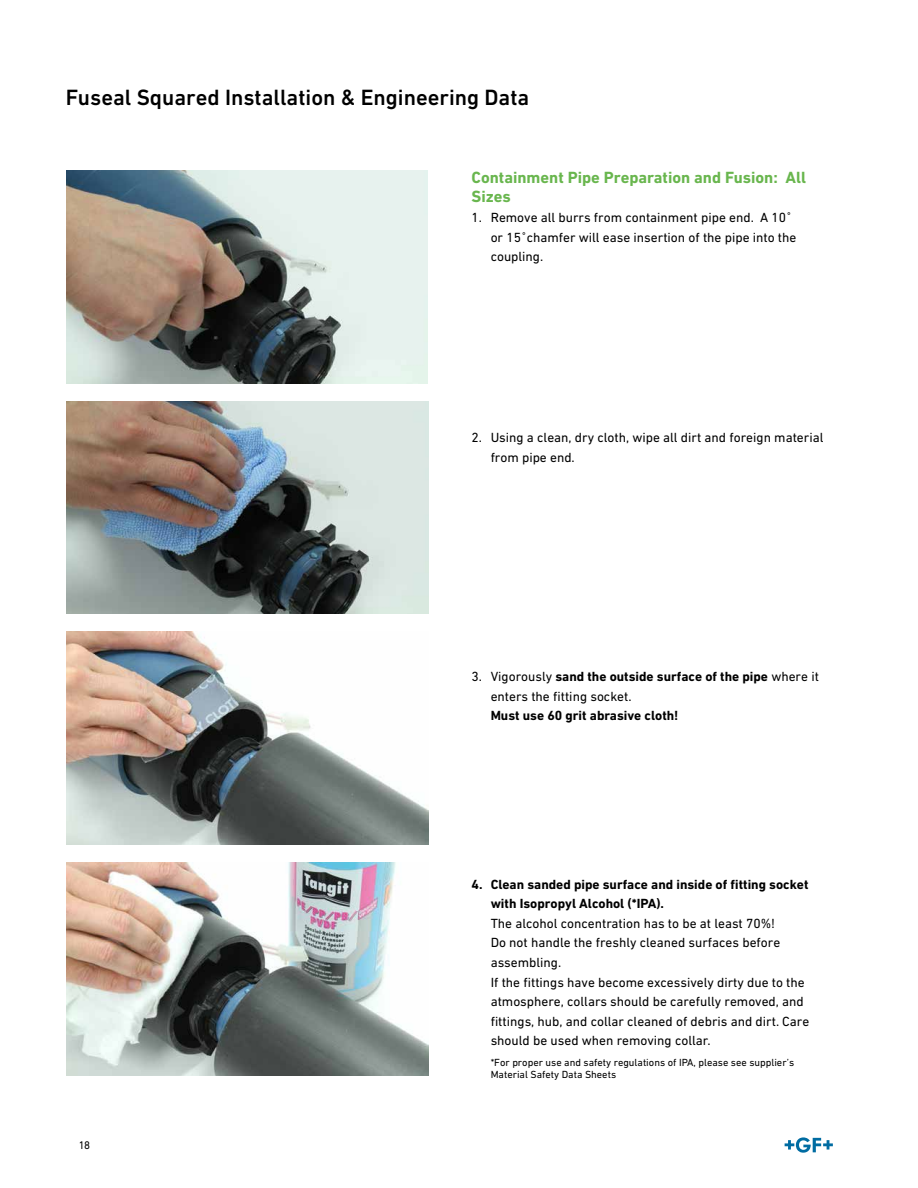
<style>
.page{position:relative;width:918px;height:1188px;background:#fff}
.page>*{position:absolute;margin:0;border:0;box-sizing:border-box;transform-origin:0 0}
.t1{font:500 22.5px "DIN Next W1 G";color:#000}
.t2{font:700 16.5px/19.5px "DIN Next W1 G";color:#69b64e}
.t3{font:13.5px/19.5px "DIN Next W1 G";color:#000}
.t4{font:700 13.5px/19.5px "DIN Next W1 G";color:#000}
.t5{font:11.25px "DIN Next W1 G";color:#000}
.t6{font:10.5px/12px "DIN Next W1 G";color:#000}
.s1{font-weight:700}
</style>
<div class="page">
<img style="left:67px;top:171px;width:360px;height:212px">
<img style="left:67px;top:401px;width:361px;height:212px">
<img style="left:67px;top:632px;width:361px;height:212px">
<img style="left:67px;top:862px;width:361px;height:213px">
<svg style="left:785px;top:1137px;width:48px;height:16px"></svg>
<h1 class="t1" style="left:66px;top:84px;width:465px">Fuseal Squared Installation &amp; Engineering Data</h1>
<p class="t2" style="left:472px;top:167px;width:336px">Containment Pipe Preparation and Fusion: All<br>Sizes</p>
<p class="t3" style="left:491px;top:208px;width:307px;text-indent:-19px">1. Remove all burrs from containment pipe end. A 10˚ or 15˚chamfer will ease insertion of the pipe into the coupling.</p>
<p class="t3" style="left:491px;top:428px;width:334px;text-indent:-19px">2. Using a clean, dry cloth, wipe all dirt and foreign material from pipe end.</p>
<p class="t3" style="left:491px;top:667px;width:330px;text-indent:-19px">3. Vigorously <span class="s1">sand the outside surface of the pipe</span> where it enters the fitting socket.</p>
<p class="t4" style="left:491px;top:706px;width:189px">Must use 60 grit abrasive cloth!</p>
<p class="t5" style="left:79px;top:1139px;width:13px">18</p>
<p class="t4" style="left:491px;top:874px;width:319px;text-indent:-19px">4. Clean sanded pipe surface and inside of fitting socket with Isopropyl Alcohol (*IPA).</p>
<p class="t3" style="left:491px;top:913px;width:320px">The alcohol concentration has to be at least 70%!<br>Do not handle the freshly cleaned surfaces before assembling.<br>If the fittings have become excessively dirty due to the atmosphere, collars should be carefully removed, and fittings, hub, and collar cleaned of debris and dirt. Care should be used when removing collar.</p>
<p class="t6" style="left:491px;top:1056px;width:305px">*For proper use and safety regulations of IPA, please see supplier’s<br>Material Safety Data Sheets</p>
</div>
